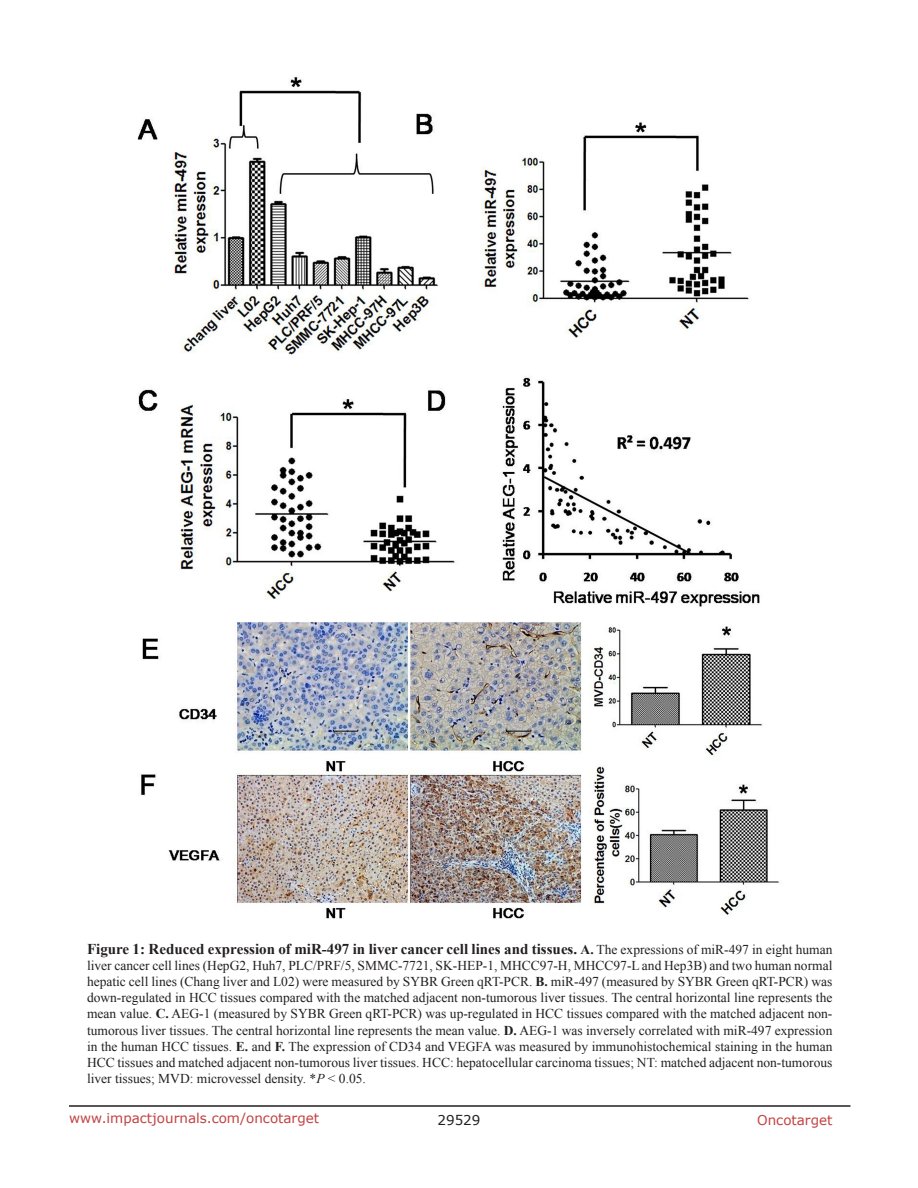
<style>
.page{position:relative;width:918px;height:1188px;background:#fff}
.page>*{position:absolute;margin:0;border:0;box-sizing:border-box;transform-origin:0 0}
.FigureText{font:700 15px "Times New Roman";color:#231f20}
.FigureText-2{font:13.5px/16.2px "Times New Roman";color:#231f20;text-align:justify}
.t1{font:13.5px "Verdana";color:#c24141}
.t2{font:13.5px "Verdana";color:#231f20}
.s1{font-size:13.5px}
.s2{font-weight:400;font-size:13.5px}
.s3{font-weight:700}
.s4{font-style:italic}
</style>
<div class="page">
<hr style="left:69px;top:1105px;width:781px;height:2px;background:#231f20">
<img style="left:138px;top:77px;width:641px;height:842px">
<p class="FigureText" style="left:87px;top:938px;width:747px">Figure 1: Reduced expression of miR-497 in liver cancer cell lines and tissues. <span class="s1">A.</span> <span class="s2">The expressions of miR-497 in eight human</span></p>
<p class="FigureText-2" style="left:87px;top:957px;width:747px">liver cancer cell lines (HepG2, Huh7, PLC/PRF/5, SMMC-7721, SK-HEP-1, MHCC97-H, MHCC97-L and Hep3B) and two human normal hepatic cell lines (Chang liver and L02) were measured by SYBR Green qRT-PCR. <span class="s3">B.</span> miR-497 (measured by SYBR Green qRT-PCR) was down-regulated in HCC tissues compared with the matched adjacent non-tumorous liver tissues. The central horizontal line represents the mean value. <span class="s3">C.</span> AEG-1 (measured by SYBR Green qRT-PCR) was up-regulated in HCC tissues compared with the matched adjacent non&shy;tumorous liver tissues. The central horizontal line represents the mean value. <span class="s3">D.</span> AEG-1 was inversely correlated with miR-497 expression in the human HCC tissues. <span class="s3">E.</span> and <span class="s3">F.</span> The expression of CD34 and VEGFA was measured by immunohistochemical staining in the human HCC tissues and matched adjacent non-tumorous liver tissues. HCC: hepatocellular carcinoma tissues; NT: matched adjacent non-tumorous liver tissues; MVD: microvessel density. *<span class="s4">P</span> &lt; 0.05.</p>
<p class="t1" style="left:69px;top:1109px;width:252px">www.impactjournals.com/oncotarget</p>
<p class="t2" style="left:438px;top:1111px;width:44px">29529</p>
<p class="t1" style="left:757px;top:1111px;width:77px">Oncotarget</p>
</div>
